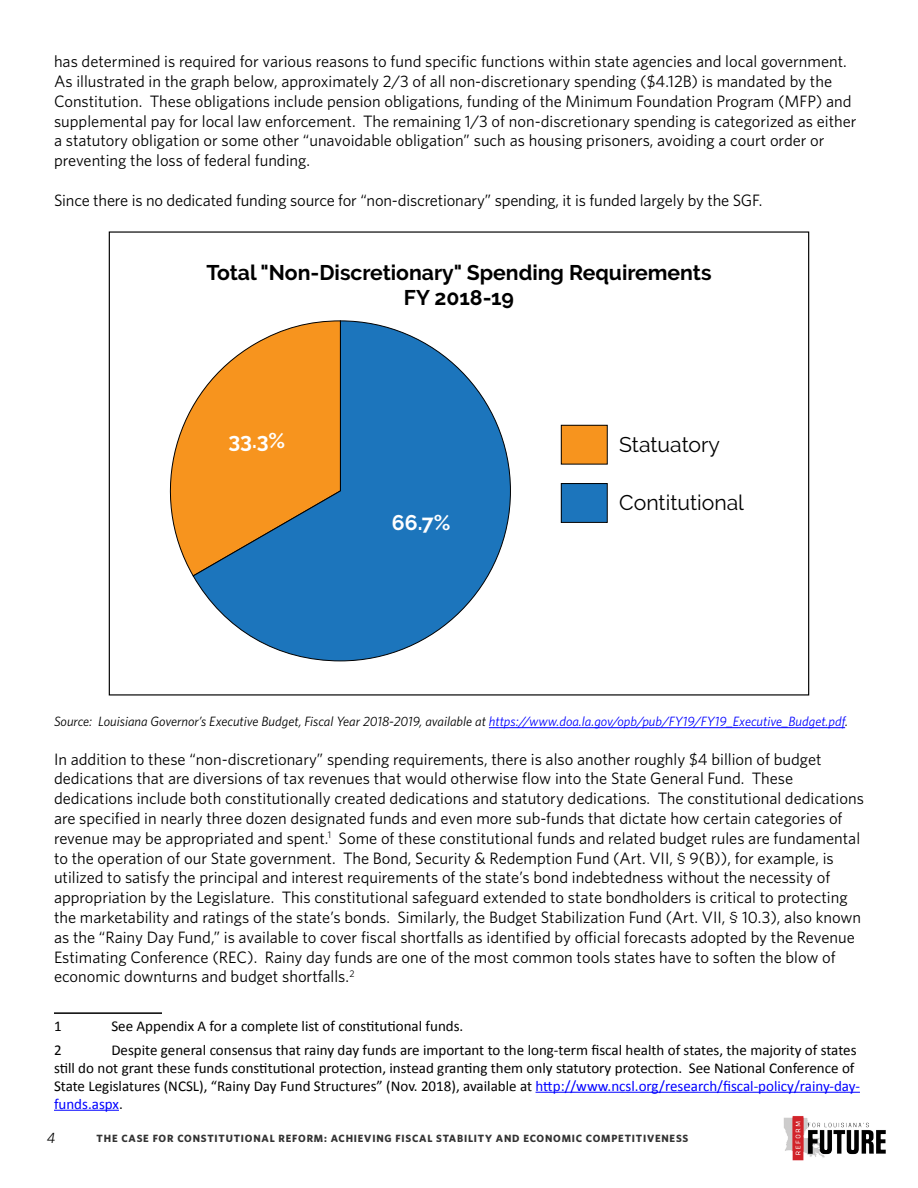
<style>
.page{position:relative;width:918px;height:1188px;background:#fff}
.page>*{position:absolute;margin:0;border:0;box-sizing:border-box;transform-origin:0 0}
.t1{font:700 21.15px/25.5px "Raleway";color:#000;text-align:center}
.t2{font:21.15px "Raleway";color:#000}
.t3{font:700 21.15px "Raleway";color:#fff}
.t4{font:16.5px/19.8px "Whitney HTF";color:#000}
.t5{font:15px/18px "Calibri";color:#000}
.t6{font:italic 15px "Whitney HTF";color:#000}
.t7{font:italic 13.5px "Whitney HTF";color:#000}
.t8{font:700 10.5px "Whitney HTF";letter-spacing:.075em;color:#333}
.s1{color:#00f}
</style>
<div class="page">
<img style="left:783px;top:1116px;width:103px;height:45px">
<hr style="left:489px;top:727px;width:356px;height:1px;background:#00f">
<div style="left:561px;top:425px;width:46px;height:39px;background:#f7941e"></div>
<div style="left:561px;top:425px;width:47px;height:39px;border:1px solid #000"></div>
<svg style="left:169px;top:407px;width:23px;height:168px"></svg>
<div style="left:561px;top:484px;width:46px;height:38px;background:#1c75bc"></div>
<div style="left:561px;top:483px;width:47px;height:40px;border:1px solid #000"></div>
<svg style="left:192px;top:320px;width:319px;height:341px"></svg>
<hr style="left:54px;top:1012px;width:108px;height:2px;background:#000">
<hr style="left:536px;top:1092px;width:324px;height:1px;background:#00f">
<hr style="left:54px;top:1110px;width:65px;height:1px;background:#00f">
<p class="t4" style="left:54px;top:51px;width:804px">has determined is required for various reasons to fund specific functions within state agencies and local government.<br>As illustrated in the graph below, approximately 2/3 of all non-discretionary spending ($4.12B) is mandated by the Constitution. These obligations include pension obligations, funding of the Minimum Foundation Program (MFP) and supplemental pay for local law enforcement. The remaining 1/3 of non-discretionary spending is categorized as either a statutory obligation or some other “unavoidable obligation” such as housing prisoners, avoiding a court order or preventing the loss of federal funding.</p>
<p class="t4" style="left:54px;top:190px;width:710px">Since there is no dedicated funding source for “non-discretionary” spending, it is funded largely by the SGF.</p>
<p class="t1" style="left:206px;top:259px;width:507px">Total "Non-Discretionary" Spending Requirements<br>FY 2018-19</p>
<p class="t3" style="left:228px;top:428px;width:58px">33.3%</p>
<p class="t3" style="left:392px;top:511px;width:60px">66.7%</p>
<p class="t2" style="left:619px;top:432px;width:102px">Statuatory</p>
<p class="t2" style="left:619px;top:490px;width:126px">Contitutional</p>
<p class="t7" style="left:54px;top:713px;width:796px">Source: Louisiana Governor’s Executive Budget, Fiscal Year 2018-2019, available at <span class="s1">https://www.doa.la.gov/opb/pub/FY19/FY19_Executive_Budget.pdf</span>.</p>
<p class="t4" style="left:54px;top:749px;width:811px">In addition to these “non-discretionary” spending requirements, there is also another roughly $4 billion of budget dedications that are diversions of tax revenues that would otherwise flow into the State General Fund. These dedications include both constitutionally created dedications and statutory dedications. The constitutional dedications are specified in nearly three dozen designated funds and even more sub-funds that dictate how certain categories of revenue may be appropriated and spent.<sup>1</sup> Some of these constitutional funds and related budget rules are fundamental to the operation of our State government. The Bond, Security &amp; Redemption Fund (Art. VII, § 9(B)), for example, is utilized to satisfy the principal and interest requirements of the state’s bond indebtedness without the necessity of appropriation by the Legislature. This constitutional safeguard extended to state bondholders is critical to protecting the marketability and ratings of the state’s bonds. Similarly, the Budget Stabilization Fund (Art. VII, § 10.3), also known as the “Rainy Day Fund,” is available to cover fiscal shortfalls as identified by official forecasts adopted by the Revenue Estimating Conference (REC). Rainy day funds are one of the most common tools states have to soften the blow of economic downturns and budget shortfalls.<sup>2</sup></p>
<p class="t5" style="left:54px;top:1016px;width:9px">1</p>
<p class="t5" style="left:111px;top:1016px;width:354px">See Appendix A for a complete list of constitutional funds.</p>
<p class="t5" style="left:54px;top:1040px;width:9px">2</p>
<p class="t5" style="left:54px;top:1040px;width:807px;text-indent:57px">Despite general consensus that rainy day funds are important to the long-term fiscal health of states, the majority of states still do not grant these funds constitutional protection, instead granting them only statutory protection. See National Conference of State Legislatures (NCSL), “Rainy Day Fund Structures” (Nov. 2018), available at <span class="s1">http://www.ncsl.org/research/fiscal-policy/rainy-day&shy;funds.aspx</span>.</p>
<p class="t6" style="left:47px;top:1129px;width:10px">4</p>
<p class="t8" style="left:97px;top:1132px;width:593px">THE CASE FOR CONSTITUTIONAL REFORM: ACHIEVING FISCAL STABILITY AND ECONOMIC COMPETITIVENESS</p>
</div>
